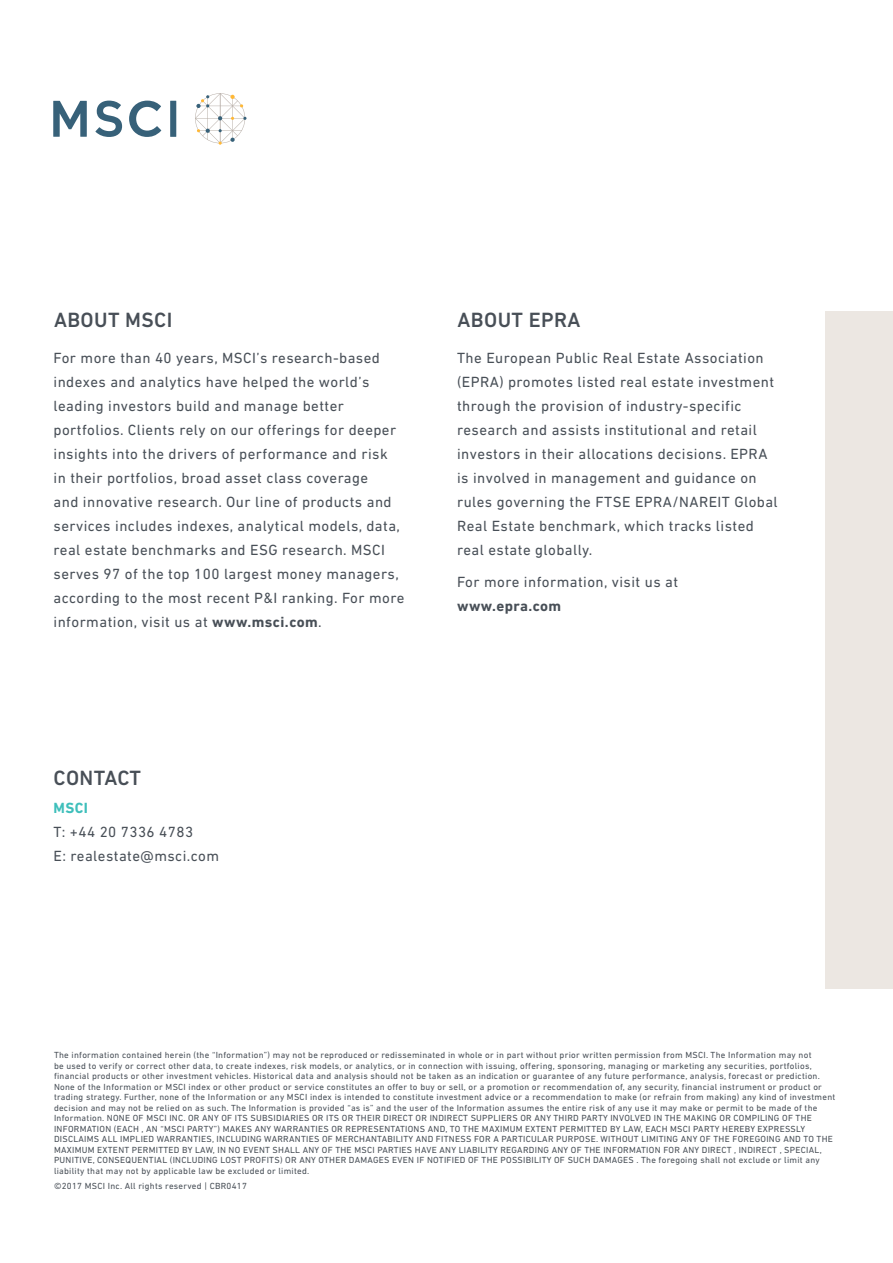
<style>
.page{position:relative;width:893px;height:1263px;background:#fff}
.page>*{position:absolute;margin:0;border:0;box-sizing:border-box;transform-origin:0 0}
.t1{font:500 21px "DIN Next LT Pro";letter-spacing:.02em;color:#484f57}
.t2{font:15px/24px "DIN Next LT Pro";letter-spacing:.03em;color:#484f57}
.t3{font:700 15px "DIN Next LT Pro";letter-spacing:.03em;color:#484f57}
.t4{font:700 15px "DIN Next LT Pro";color:#3fbfbb}
.t5{font:9px/10.5px "DIN Next LT Pro";letter-spacing:.03em;color:#484f57}
.s1{font-weight:700}
</style>
<div class="page">
<div style="left:826px;top:311px;width:67px;height:678px;background:#ece7e2"></div>
<svg style="left:195px;top:93px;width:52px;height:52px"></svg>
<svg style="left:53px;top:101px;width:34px;height:36px"></svg>
<div style="left:170px;top:101px;width:6px;height:36px;background:#376179"></div>
<svg style="left:129px;top:101px;width:32px;height:36px"></svg>
<svg style="left:95px;top:101px;width:27px;height:36px"></svg>
<h1 class="t1" style="left:54px;top:308px;width:120px">ABOUT MSCI</h1>
<h1 class="t1" style="left:458px;top:308px;width:124px">ABOUT EPRA</h1>
<p class="t2" style="left:54px;top:345px;width:352px">For more than 40 years, MSCI’s research-based indexes and analytics have helped the world’s leading investors build and manage better portfolios. Clients rely on our offerings for deeper insights into the drivers of performance and risk<br>in their portfolios, broad asset class coverage<br>and innovative research. Our line of products and services includes indexes, analytical models, data, real estate benchmarks and ESG research. MSCI serves 97 of the top 100 largest money managers, according to the most recent P&amp;I ranking. For more information, visit us at <span class="s1">www.msci.com</span>.</p>
<p class="t2" style="left:457px;top:345px;width:322px">The European Public Real Estate Association (EPRA) promotes listed real estate investment through the provision of industry-specific research and assists institutional and retail investors in their allocations decisions. EPRA is involved in management and guidance on rules governing the FTSE EPRA/NAREIT Global Real Estate benchmark, which tracks listed real estate globally.</p>
<h2 class="t2" style="left:457px;top:570px;width:223px">For more information, visit us at</h2>
<h2 class="t3" style="left:457px;top:597px;width:106px">www.epra.com</h2>
<h1 class="t1" style="left:54px;top:766px;width:89px">CONTACT</h1>
<h2 class="t4" style="left:54px;top:799px;width:36px">MSCI</h2>
<h2 class="t2" style="left:54px;top:820px;width:167px">T: +44 20 7336 4783<br>E: realestate@msci.com</h2>
<p class="t5" style="left:54px;top:1050px;width:783px">The information contained herein (the “Information”) may not be reproduced or redisseminated in whole or in part without prior written permission from MSCI. The Information may not<br>be used to verify or correct other data, to create indexes, risk models, or analytics, or in connection with issuing, offering, sponsoring, managing or marketing any securities, portfolios, financial products or other investment vehicles. Historical data and analysis should not be taken as an indication or guarantee of any future performance, analysis, forecast or prediction.<br>None of the Information or MSCI index or other product or service constitutes an offer to buy or sell, or a promotion or recommendation of, any security, financial instrument or product or trading strategy. Further, none of the Information or any MSCI index is intended to constitute investment advice or a recommendation to make (or refrain from making) any kind of investment decision and may not be relied on as such. The Information is provided “as is” and the user of the Information assumes the entire risk of any use it may make or permit to be made of the Information. NONE OF MSCI INC. OR ANY OF ITS SUBSIDIARIES OR ITS OR THEIR DIRECT OR INDIRECT SUPPLIERS OR ANY THIRD PARTY INVOLVED IN THE MAKING OR COMPILING OF THE INFORMATION (EACH , AN “MSCI PARTY”) MAKES ANY WARRANTIES OR REPRESENTATIONS AND, TO THE MAXIMUM EXTENT PERMITTED BY LAW, EACH MSCI PARTY HEREBY EXPRESSLY DISCLAIMS ALL IMPLIED WARRANTIES, INCLUDING WARRANTIES OF MERCHANTABILITY AND FITNESS FOR A PARTICULAR PURPOSE. WITHOUT LIMITING ANY OF THE FOREGOING AND TO THE MAXIMUM EXTENT PERMITTED BY LAW, IN NO EVENT SHALL ANY OF THE MSCI PARTIES HAVE ANY LIABILITY REGARDING ANY OF THE INFORMATION FOR ANY DIRECT , INDIRECT , SPECIAL, PUNITIVE, CONSEQUENTIAL (INCLUDING LOST PROFITS) OR ANY OTHER DAMAGES EVEN IF NOTIFIED OF THE POSSIBILITY OF SUCH DAMAGES . The foregoing shall not exclude or limit any liability that may not by applicable law be excluded or limited.</p>
<p class="t5" style="left:54px;top:1180px;width:194px">©2017 MSCI Inc. All rights reserved | CBR0417</p>
</div>
